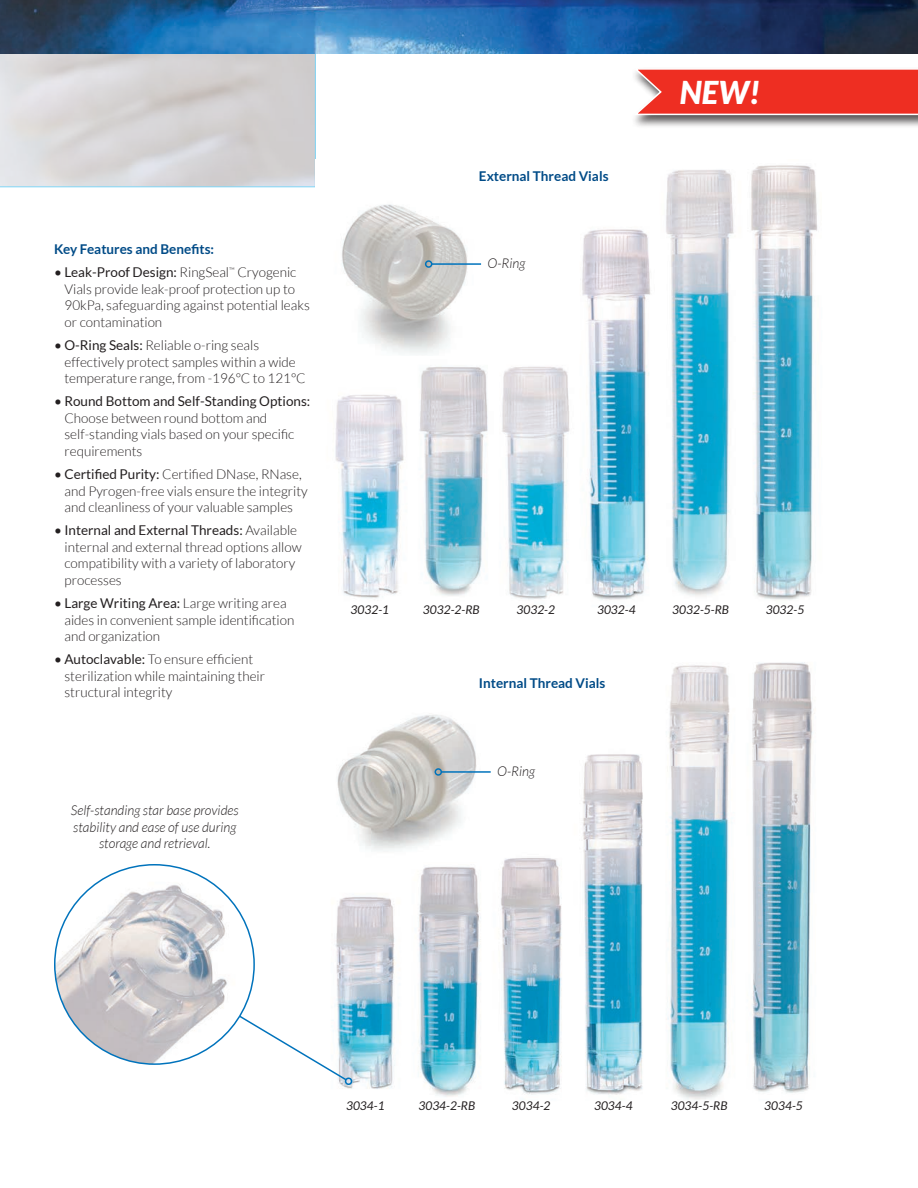
<style>
.page{position:relative;width:918px;height:1188px;background:#fff}
.page>*{position:absolute;margin:0;border:0;box-sizing:border-box;transform-origin:0 0}
.t1{font:italic 900 31.5px "Lato";color:#fff}
.t2{font:300 13.5px/16.5px "Lato";color:#231f20}
.t3{font:italic 300 13.5px/16.5px "Lato";color:#231f20;text-align:center}
.t4{font:700 13.5px "Lato";color:#004b87}
.t5{font:13.5px "Lato";color:#231f20}
.t6{font:italic 12px "Lato";color:#231f20}
.s1{font-weight:400}
</style>
<div class="page">
<img style="left:335px;top:662px;width:480px;height:438px">
<svg style="left:0;top:54px;width:316px;height:133px;background:#d6d4d5"></svg>
<img style="left:315px;top:159px;width:502px;height:441px">
<div style="left:630px;top:67px;width:288px;height:62px;background:#231f20;opacity:.75"></div>
<svg style="left:632px;top:67px;width:286px;height:49px;background:#ec4b41"></svg>
<img style="left:55px;top:865px;width:199px;height:199px;border-radius:100px">
<svg style="left:238px;top:1014px;width:110px;height:68px"></svg>
<div style="left:345px;top:1078px;width:7px;height:7px;border:2px solid #0073bc;border-radius:50%"></div>
<img style="left:323px;top:193px;width:162px;height:162px">
<hr style="left:432px;top:263px;width:49px;height:2px;background:#0073bc">
<div style="left:425px;top:260px;width:7px;height:8px;border:2px solid #0073bc;border-radius:50%"></div>
<img style="left:335px;top:702px;width:150px;height:160px">
<hr style="left:441px;top:771px;width:50px;height:2px;background:#0073bc">
<div style="left:435px;top:768px;width:7px;height:8px;border:2px solid #0073bc;border-radius:50%"></div>
<img style="left:0;top:0;width:918px;height:54px">
<p class="t4" style="left:54px;top:242px;width:162px">Key Features and Benefits:</p>
<p class="t2" style="left:65px;top:264px;width:247px;text-indent:-11px"><span class="s1">• Leak-Proof Design:</span> RingSeal<sup>™</sup> Cryogenic Vials provide leak-proof protection up to 90kPa, safeguarding against potential leaks or contamination</p>
<p class="t2" style="left:65px;top:337px;width:243px;text-indent:-11px"><span class="s1">• O-Ring Seals:</span> Reliable o-ring seals effectively protect samples within a wide temperature range, from -196°C to 121°C</p>
<p class="t5" style="left:54px;top:394px;width:258px">• Round Bottom and Self-Standing Options:</p>
<p class="t2" style="left:65px;top:410px;width:231px">Choose between round bottom and self-standing vials based on your specific requirements</p>
<p class="t2" style="left:65px;top:466px;width:245px;text-indent:-11px"><span class="s1">• Certified Purity:</span> Certified DNase, RNase, and Pyrogen-free vials ensure the integrity and cleanliness of your valuable samples</p>
<p class="t2" style="left:65px;top:522px;width:239px;text-indent:-11px"><span class="s1">• Internal and External Threads:</span> Available internal and external thread options allow compatibility with a variety of laboratory processes</p>
<p class="t2" style="left:65px;top:595px;width:231px;text-indent:-11px"><span class="s1">• Large Writing Area:</span> Large writing area aides in convenient sample identification and organization</p>
<p class="t2" style="left:65px;top:651px;width:202px;text-indent:-11px"><span class="s1">• Autoclavable:</span> To ensure efficient sterilization while maintaining their structural integrity</p>
<p class="t3" style="left:71px;top:803px;width:169px">Self-standing star base provides stability and ease of use during storage and retrieval.</p>
<p class="t4" style="left:479px;top:168px;width:131px">External Thread Vials</p>
<p class="t3" style="left:488px;top:256px;width:39px">O-Ring</p>
<h1 class="t1" style="left:680px;top:74px;width:82px">NEW!</h1>
<p class="t6" style="left:351px;top:603px;width:40px">3032-1</p>
<p class="t6" style="left:423px;top:603px;width:58px">3032-2-RB</p>
<p class="t6" style="left:516px;top:603px;width:40px">3032-2</p>
<p class="t6" style="left:597px;top:603px;width:40px">3032-4</p>
<p class="t6" style="left:672px;top:603px;width:58px">3032-5-RB</p>
<p class="t6" style="left:766px;top:603px;width:40px">3032-5</p>
<p class="t4" style="left:479px;top:675px;width:128px">Internal Thread Vials</p>
<p class="t3" style="left:497px;top:764px;width:39px">O-Ring</p>
<p class="t6" style="left:346px;top:1099px;width:40px">3034-1</p>
<p class="t6" style="left:418px;top:1099px;width:58px">3034-2-RB</p>
<p class="t6" style="left:512px;top:1099px;width:40px">3034-2</p>
<p class="t6" style="left:594px;top:1099px;width:40px">3034-4</p>
<p class="t6" style="left:671px;top:1099px;width:58px">3034-5-RB</p>
<p class="t6" style="left:764px;top:1099px;width:40px">3034-5</p>
</div>
